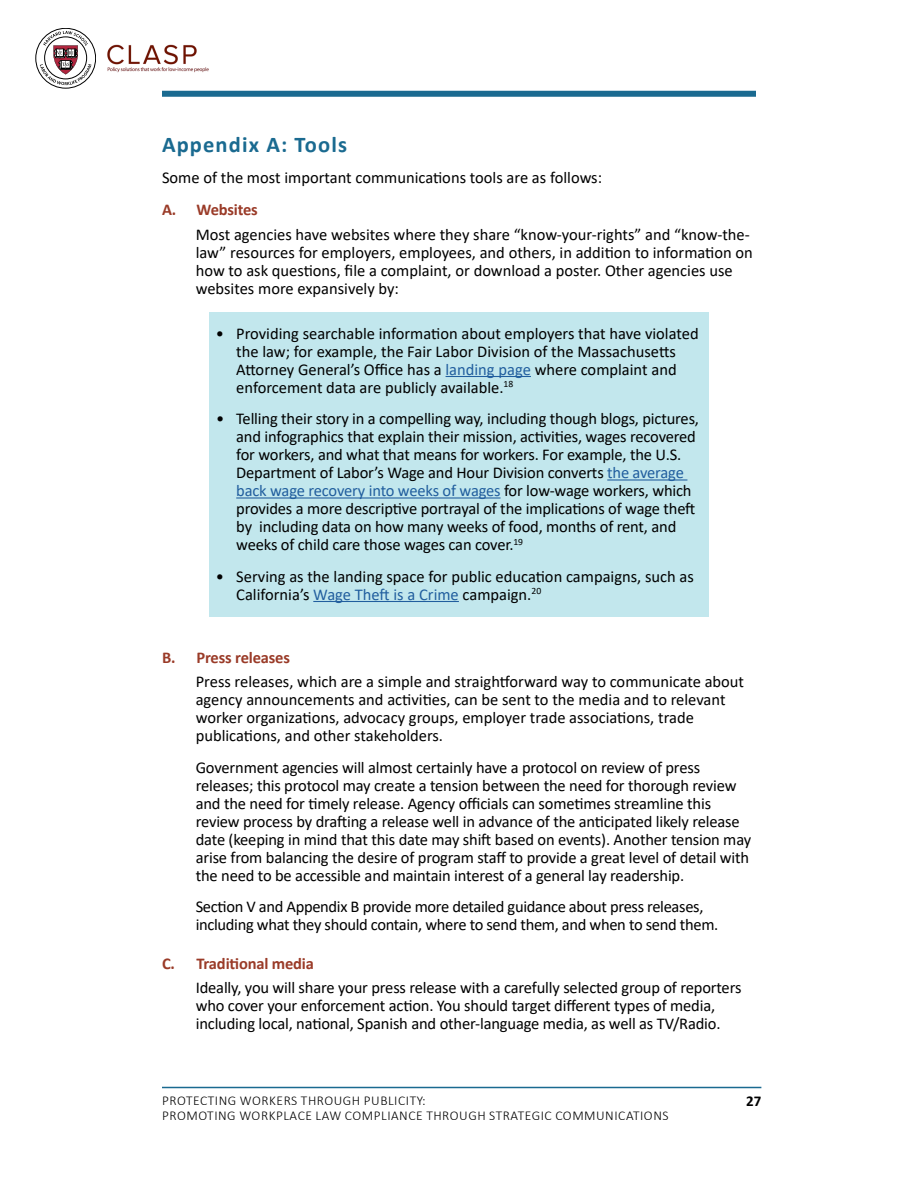
<style>
.page{position:relative;width:918px;height:1188px;background:#fff}
.page>*{position:absolute;margin:0;border:0;box-sizing:border-box;transform-origin:0 0}
.t1{font:700 22.5px "Calibri";letter-spacing:.05em;color:#1a6a90}
.t2{font:16.5px/18px "Calibri";letter-spacing:-.01em;color:#000}
.t3{font:700 16.5px "Calibri";letter-spacing:-.01em;color:#9a3b28}
.t4{font:700 15px "Calibri";color:#000}
.t5{font:300 13.5px/15px "Calibri";letter-spacing:.04em;color:#000}
.s1{color:#215e9e}
</style>
<div class="page">
<hr style="left:162px;top:1087px;width:599px;height:1px;background:#1a6a90">
<img style="left:107px;top:44px;width:102px;height:29px">
<div style="left:162px;top:91px;width:594px;height:6px;background:#1a6a90"></div>
<svg style="left:36px;top:28px;width:60px;height:60px"></svg>
<div style="left:36px;top:28px;width:60px;height:60px;border:1px solid #000;border-radius:50%"></div>
<svg style="left:40px;top:31px;width:52px;height:54px"></svg>
<div style="left:209px;top:313px;width:500px;height:97px;background:#c2e7ed"></div>
<hr style="left:446px;top:376px;width:85px;height:1px;background:#215e9e">
<div style="left:209px;top:398px;width:500px;height:170px;background:#c2e7ed"></div>
<hr style="left:607px;top:479px;width:80px;height:2px;background:#215e9e">
<hr style="left:236px;top:497px;width:265px;height:2px;background:#215e9e">
<div style="left:209px;top:556px;width:500px;height:61px;background:#c2e7ed"></div>
<hr style="left:313px;top:601px;width:146px;height:1px;background:#215e9e">
<h1 class="t1" style="left:162px;top:128px;width:187px">Appendix A: Tools</h1>
<p class="t2" style="left:162px;top:168px;width:442px">Some of the most important communications tools are as follows:</p>
<p class="t3" style="left:162px;top:198px;width:97px">A. Websites</p>
<p class="t2" style="left:196px;top:225px;width:559px">Most agencies have websites where they share “know-your-rights” and “know-the&shy;law” resources for employers, employees, and others, in addition to information on how to ask questions, file a complaint, or download a poster. Other agencies use websites more expansively by:</p>
<p class="t2" style="left:236px;top:324px;width:464px;text-indent:-20px">• Providing searchable information about employers that have violated the law; for example, the Fair Labor Division of the Massachusetts Attorney General’s Office has a <span class="s1">landing page</span> where complaint and enforcement data are publicly available.<sup>18</sup></p>
<p class="t2" style="left:236px;top:409px;width:464px;text-indent:-20px">• Telling their story in a compelling way, including though blogs, pictures, and infographics that explain their mission, activities, wages recovered for workers, and what that means for workers. For example, the U.S.<br>Department of Labor’s Wage and Hour Division converts <span class="s1">the average back wage recovery into weeks of wages</span> for low-wage workers, which provides a more descriptive portrayal of the implications of wage theft by including data on how many weeks of food, months of rent, and weeks of child care those wages can cover.<sup>19</sup></p>
<p class="t2" style="left:236px;top:567px;width:459px;text-indent:-20px">• Serving as the landing space for public education campaigns, such as<br>California’s <span class="s1">Wage Theft is a Crime</span> campaign.<sup>20</sup></p>
<p class="t3" style="left:162px;top:645px;width:129px">B. Press releases</p>
<p class="t2" style="left:196px;top:672px;width:550px">Press releases, which are a simple and straightforward way to communicate about agency announcements and activities, can be sent to the media and to relevant worker organizations, advocacy groups, employer trade associations, trade publications, and other stakeholders.</p>
<p class="t2" style="left:196px;top:758px;width:557px">Government agencies will almost certainly have a protocol on review of press releases; this protocol may create a tension between the need for thorough review and the need for timely release. Agency officials can sometimes streamline this review process by drafting a release well in advance of the anticipated likely release date (keeping in mind that this date may shift based on events). Another tension may arise from balancing the desire of program staff to provide a great level of detail with the need to be accessible and maintain interest of a general lay readership.</p>
<p class="t2" style="left:196px;top:897px;width:524px">Section V and Appendix B provide more detailed guidance about press releases, including what they should contain, where to send them, and when to send them.</p>
<p class="t3" style="left:162px;top:951px;width:154px">C. Traditional media</p>
<p class="t2" style="left:196px;top:978px;width:547px">Ideally, you will share your press release with a carefully selected group of reporters who cover your enforcement action. You should target different types of media, including local, national, Spanish and other-language media, as well as TV/Radio.</p>
<p class="t5" style="left:162px;top:1093px;width:508px">PROTECTING WORKERS THROUGH PUBLICITY:<br>PROMOTING WORKPLACE LAW COMPLIANCE THROUGH STRATEGIC COMMUNICATIONS</p>
<p class="t4" style="left:746px;top:1090px;width:17px">27</p>
</div>
